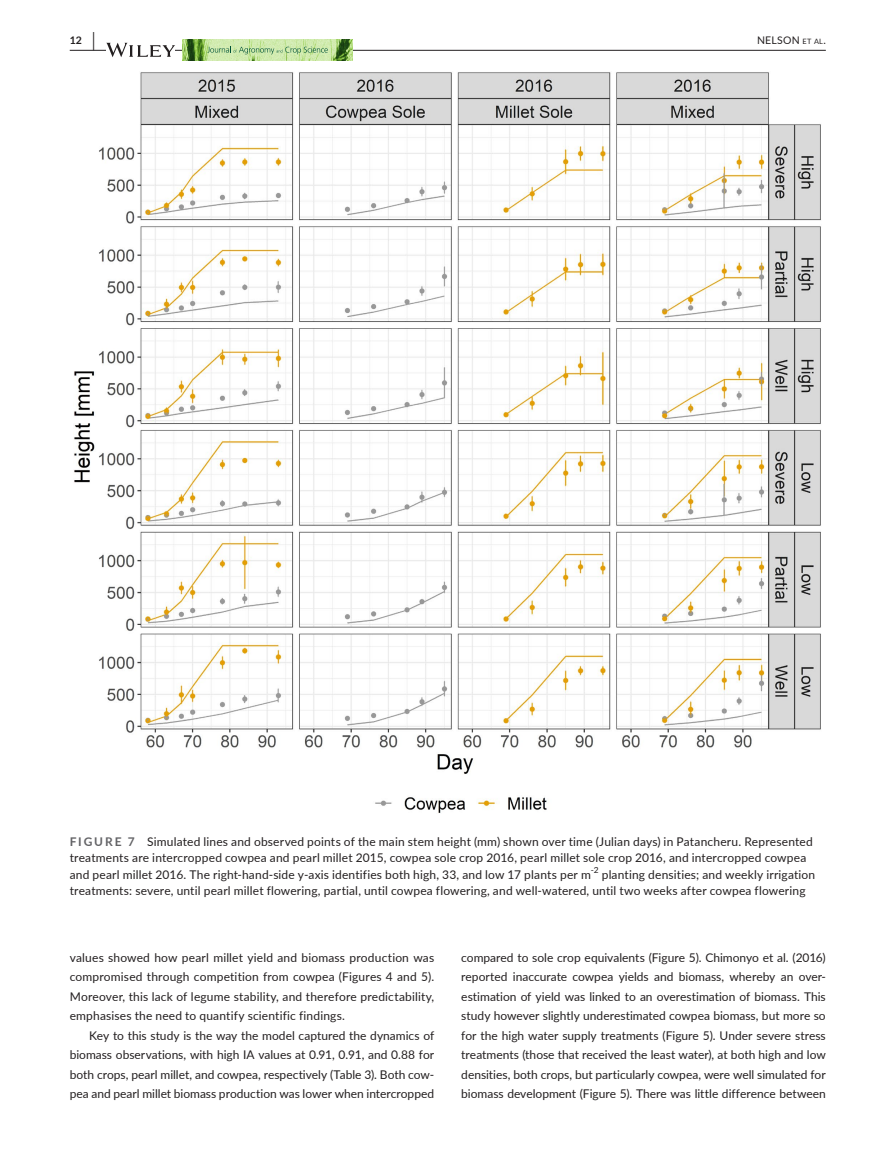
<style>
.page{position:relative;width:893px;height:1174px;background:#fff}
.page>*{position:absolute;margin:0;border:0;box-sizing:border-box;transform-origin:0 0}
.t1{font:12px/19.5px "Lato";letter-spacing:.015em;color:#231f20;text-align:justify}
.t2{font:10.5px "Lato";letter-spacing:.02em;color:#231f20}
.t3{font:700 10.5px "Lato";color:#231f20}
.t4{font:8.4px "Lato";color:#231f20}
.s1{font-size:19.5px}
.s2{font-size:7.35px}
.s3{font-weight:700;color:#636366}
</style>
<div class="page">
<hr style="left:70px;top:50px;width:756px;height:1px;background:#231f20">
<svg style="left:106px;top:43px;width:69px;height:14px"></svg>
<img style="left:183px;top:40px;width:170px;height:21px">
<svg style="left:207px;top:46px;width:121px;height:8px"></svg>
<img style="left:74px;top:72px;width:747px;height:741px">
<p class="t3" style="left:70px;top:33px;width:27px">12 <span class="s1">|</span></p>
<p class="t2" style="left:757px;top:33px;width:70px">NELSON <span class="s2">et al</span>.</p>
<p class="t1" style="left:70px;top:832px;width:744px;line-height:16.5px;text-align:left"><span class="s3">FIGURE 7</span> Simulated lines and observed points of the main stem height (mm) shown over time (Julian days) in Patancheru. Represented treatments are intercropped cowpea and pearl millet 2015, cowpea sole crop 2016, pearl millet sole crop 2016, and intercropped cowpea and pearl millet 2016. The right-hand-side y-axis identifies both high, 33, and low 17 plants per m</p>
<p class="t4" style="left:591px;top:864px;width:9px">-2</p>
<p class="t1" style="left:70px;top:865px;width:747px;line-height:16.5px;text-indent:532px">planting densities; and weekly irrigation treatments: severe, until pearl millet flowering, partial, until cowpea flowering, and well-watered, until two weeks after cowpea flowering</p>
<p class="t1" style="left:70px;top:947px;width:366px">values showed how pearl millet yield and biomass production was compromised through competition from cowpea (Figures 4 and 5).<br>Moreover, this lack of legume stability, and therefore predictability, emphasises the need to quantify scientific findings.</p>
<p class="t1" style="left:70px;top:1025px;width:366px;text-indent:20px">Key to this study is the way the model captured the dynamics of biomass observations, with high IA values at 0.91, 0.91, and 0.88 for both crops, pearl millet, and cowpea, respectively (Table 3). Both cow&shy;pea and pearl millet biomass production was lower when intercropped</p>
<p class="t1" style="left:461px;top:947px;width:366px">compared to sole crop equivalents (Figure 5). Chimonyo et al. (2016) reported inaccurate cowpea yields and biomass, whereby an over&shy;estimation of yield was linked to an overestimation of biomass. This study however slightly underestimated cowpea biomass, but more so for the high water supply treatments (Figure 5). Under severe stress treatments (those that received the least water), at both high and low densities, both crops, but particularly cowpea, were well simulated for biomass development (Figure 5). There was little difference between</p>
</div>
